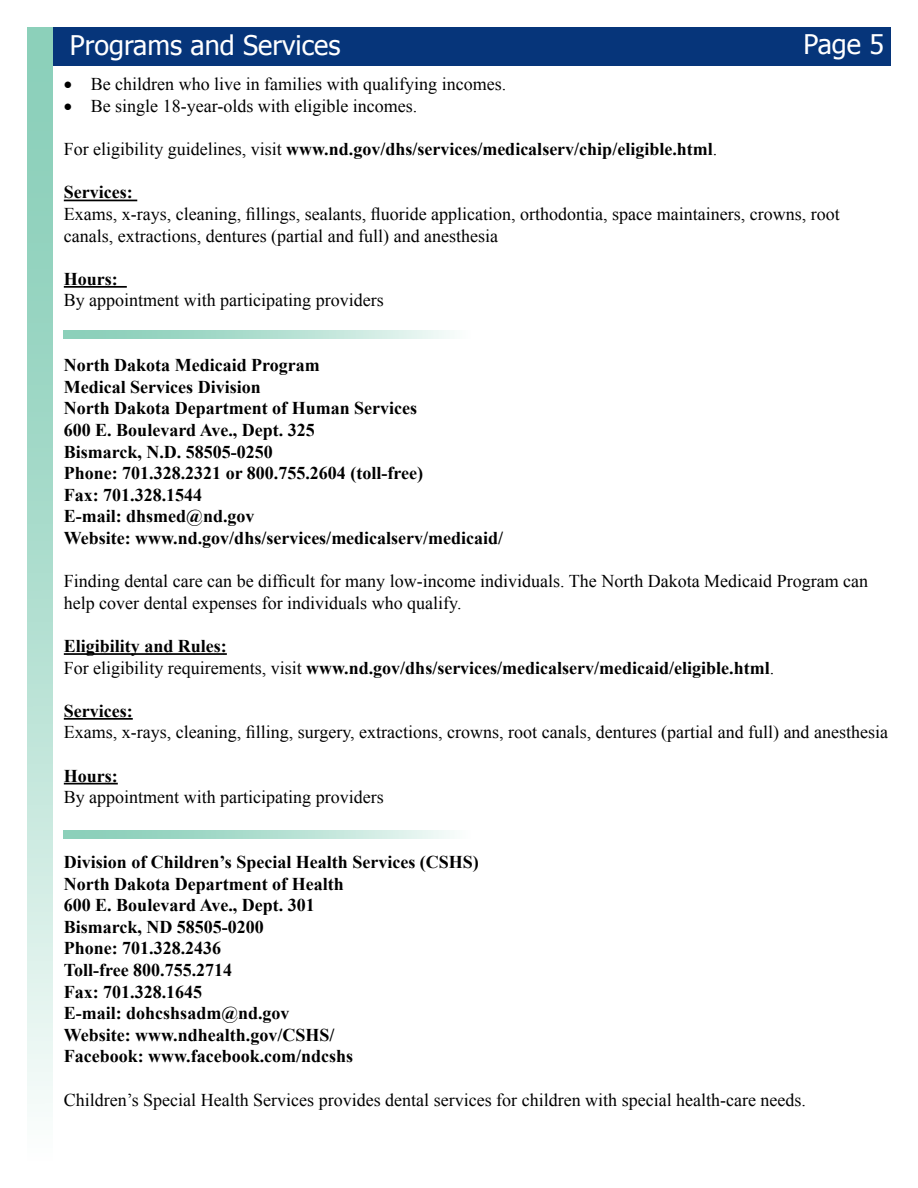
<style>
.page{position:relative;width:918px;height:1188px;background:#fff}
.page>*{position:absolute;margin:0;border:0;box-sizing:border-box;transform-origin:0 0}
.t1{font:27px "Tahoma";color:#fff}
.t2{font:700 18px/21.6px "Times New Roman";color:#000}
.t3{font:18px/21.6px "Times New Roman";color:#000}
.s1{font-weight:400}
</style>
<div class="page">
<div style="left:27px;top:27px;width:864px;height:39px;background:#06357a"></div>
<div style="left:27px;top:27px;width:26px;height:1134px;background:linear-gradient(to bottom,#7cc9b1,#f1f9f7)"></div>
<hr style="left:64px;top:200px;width:73px;height:1px;background:#000">
<hr style="left:64px;top:286px;width:63px;height:2px;background:#000">
<hr style="left:64px;top:653px;width:163px;height:2px;background:#000">
<hr style="left:64px;top:718px;width:69px;height:2px;background:#000">
<hr style="left:64px;top:783px;width:54px;height:1px;background:#000">
<svg style="left:64px;top:331px;width:386px;height:8px;background:#b2dfd1"></svg>
<svg style="left:64px;top:830px;width:386px;height:8px;background:#b2dfd1"></svg>
<h1 class="t1" style="left:70px;top:27px;width:272px">Programs and Services</h1>
<h1 class="t1" style="left:804px;top:26px;width:82px">Page 5</h1>
<p class="t3" style="left:64px;top:73px;width:444px">• Be children who live in families with qualifying incomes.</p>
<p class="t3" style="left:64px;top:95px;width:355px">• Be single 18-year-olds with eligible incomes.</p>
<p class="t2" style="left:64px;top:138px;width:655px"><span class="s1">For eligibility guidelines, visit</span> www.nd.gov/dhs/services/medicalserv/chip/eligible.html<span class="s1">.</span></p>
<p class="t2" style="left:64px;top:181px;width:70px">Services:</p>
<p class="t3" style="left:64px;top:203px;width:777px">Exams, x-rays, cleaning, fillings, sealants, fluoride application, orthodontia, space maintainers, crowns, root canals, extractions, dentures (partial and full) and anesthesia</p>
<p class="t2" style="left:64px;top:267px;width:55px">Hours:</p>
<p class="t3" style="left:64px;top:289px;width:321px">By appointment with participating providers</p>
<p class="t2" style="left:64px;top:354px;width:441px">North Dakota Medicaid Program<br>Medical Services Division<br>North Dakota Department of Human Services<br>600 E. Boulevard Ave., Dept. 325<br>Bismarck, N.D. 58505-0250<br>Phone: 701.328.2321 or 800.755.2604 (toll-free)<br>Fax: 701.328.1544<br>E-mail: dhsmed@nd.gov<br>Website: www.nd.gov/dhs/services/medicalserv/medicaid/</p>
<p class="t3" style="left:64px;top:570px;width:806px">Finding dental care can be difficult for many low-income individuals. The North Dakota Medicaid Program can help cover dental expenses for individuals who qualify.</p>
<p class="t2" style="left:64px;top:635px;width:712px">Eligibility and Rules:<br><span class="s1">For eligibility requirements, visit</span> www.nd.gov/dhs/services/medicalserv/medicaid/eligible.html<span class="s1">.</span></p>
<p class="t2" style="left:64px;top:699px;width:70px">Services:</p>
<p class="t3" style="left:64px;top:721px;width:826px">Exams, x-rays, cleaning, filling, surgery, extractions, crowns, root canals, dentures (partial and full) and anesthesia</p>
<p class="t2" style="left:64px;top:764px;width:55px">Hours:</p>
<p class="t3" style="left:64px;top:786px;width:321px">By appointment with participating providers</p>
<p class="t2" style="left:64px;top:851px;width:417px">Division of Children’s Special Health Services (CSHS)<br>North Dakota Department of Health<br>600 E. Boulevard Ave., Dept. 301<br>Bismarck, ND 58505-0200<br>Phone: 701.328.2436<br>Toll-free 800.755.2714<br>Fax: 701.328.1645<br>E-mail: dohcshsadm@nd.gov<br>Website: www.ndhealth.gov/CSHS/<br>Facebook: www.facebook.com/ndcshs</p>
<p class="t3" style="left:64px;top:1088px;width:744px">Children’s Special Health Services provides dental services for children with special health-care needs.</p>
</div>
